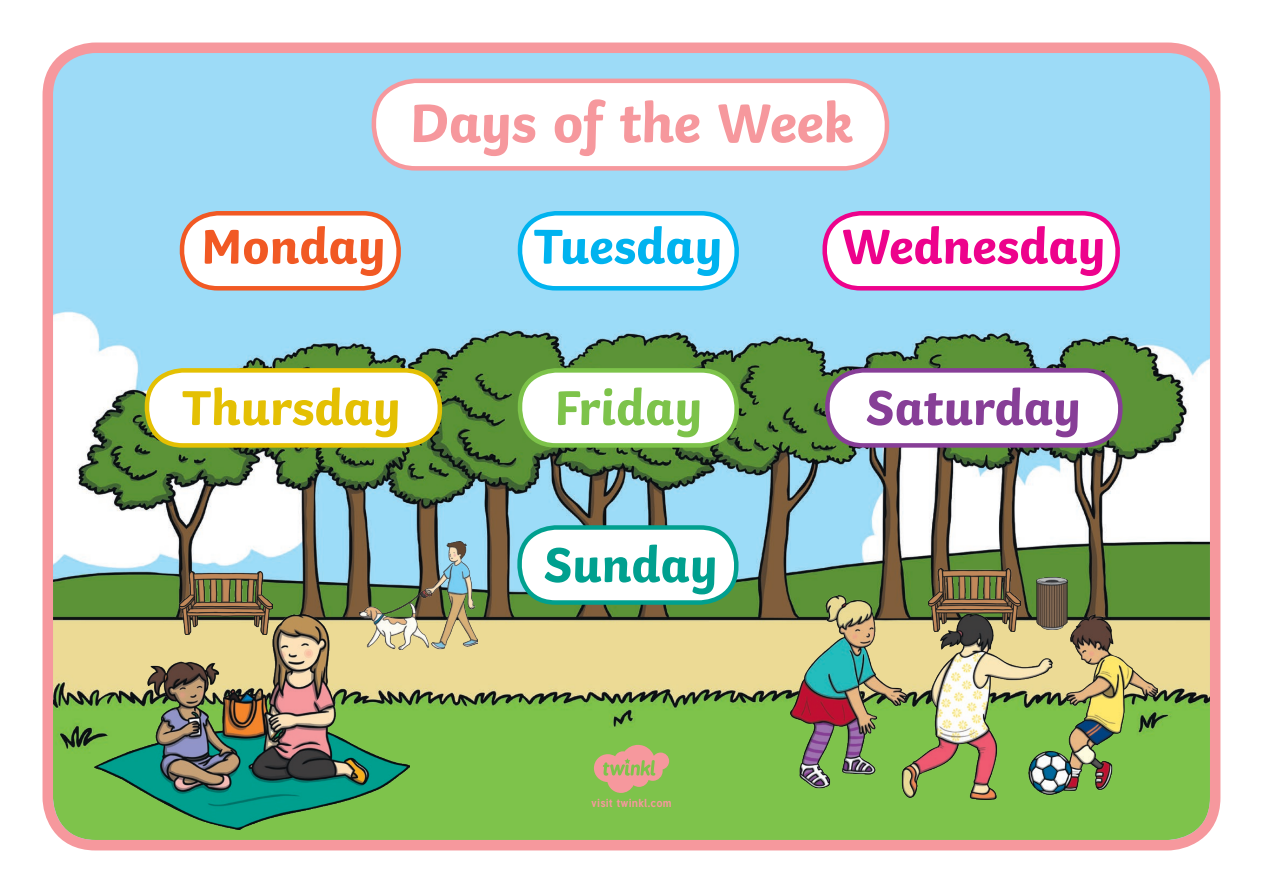
<style>
.page{position:relative;width:1263px;height:893px;background:#fff}
.page>*{position:absolute;margin:0;border:0;box-sizing:border-box;transform-origin:0 0}
.Heading_1{font:700 57px "Twinkl";letter-spacing:-.015em;color:#f6989d}
.Heading_2{font:700 51px "Twinkl";color:#ed028c}
.Heading_2-2{font:700 51px "Twinkl";color:#e4c003}
.Heading_2-3{font:700 51px "Twinkl";color:#873e97}
.Heading_2-4{font:700 51px "Twinkl";color:#00b3ef}
.Heading_2-5{font:700 51px "Twinkl";color:#f15924}
.Heading_2-6{font:700 51px "Twinkl";color:#7dc34a}
.Heading_2-7{font:700 51px "Twinkl";color:#00a08f}
.Logo_URL_-_Colour{font:700 11.4px "Tuffy";letter-spacing:.015em;color:#f6989d}
</style>
<div class="page">
<div style="left:48px;top:48px;width:1167px;height:797px;background:#9ddbf7;border-radius:48px"></div>
<img style="left:54px;top:269px;width:1155px;height:570px">
<div style="left:43px;top:43px;width:1177px;height:807px;border:10px solid #f6989d;border-radius:48px"></div>
<div style="left:374px;top:81px;width:513px;height:87px;background:#fff;border-radius:42px"></div>
<div style="left:372px;top:79px;width:517px;height:92px;border:4px solid #f6989d;border-radius:42px"></div>
<div style="left:182px;top:213px;width:217px;height:75px;background:#fff;border-radius:36px"></div>
<div style="left:180px;top:211px;width:221px;height:80px;border:4px solid #f15924;border-radius:36px"></div>
<div style="left:520px;top:370px;width:217px;height:75px;background:#fff;border-radius:36px"></div>
<div style="left:518px;top:368px;width:221px;height:80px;border:4px solid #7dc34a;border-radius:36px"></div>
<div style="left:520px;top:213px;width:217px;height:75px;background:#fff;border-radius:36px"></div>
<div style="left:518px;top:211px;width:221px;height:80px;border:4px solid #00b3ef;border-radius:36px"></div>
<div style="left:825px;top:213px;width:292px;height:75px;background:#fff;border-radius:36px"></div>
<div style="left:822px;top:211px;width:298px;height:80px;border:4px solid #ed028c;border-radius:36px"></div>
<div style="left:827px;top:370px;width:293px;height:75px;background:#fff;border-radius:36px"></div>
<div style="left:825px;top:368px;width:297px;height:80px;border:4px solid #873e97;border-radius:36px"></div>
<div style="left:147px;top:370px;width:293px;height:75px;background:#fff;border-radius:36px"></div>
<div style="left:145px;top:368px;width:297px;height:80px;border:4px solid #e4c003;border-radius:36px"></div>
<div style="left:520px;top:527px;width:216px;height:75px;background:#fff;border-radius:36px"></div>
<div style="left:517px;top:525px;width:221px;height:80px;border:4px solid #00a08f;border-radius:36px"></div>
<img style="left:790px;top:596px;width:368px;height:203px">
<img style="left:359px;top:542px;width:119px;height:108px">
<img style="left:94px;top:614px;width:315px;height:215px">
<img style="left:1036px;top:577px;width:32px;height:52px">
<img style="left:928px;top:569px;width:93px;height:63px">
<img style="left:180px;top:572px;width:92px;height:63px">
<svg style="left:594px;top:745px;width:75px;height:48px;background:#bfab77"></svg>
<p class="Heading_1" style="left:409px;top:76px;width:445px">Days of the Week</p>
<p class="Heading_2-5" style="left:201px;top:204px;width:186px">Monday</p>
<p class="Heading_2-4" style="left:533px;top:204px;width:191px">Tuesday</p>
<p class="Heading_2" style="left:842px;top:204px;width:265px">Wednesday</p>
<p class="Heading_2-2" style="left:182px;top:366px;width:221px">Thursday</p>
<p class="Heading_2-6" style="left:554px;top:366px;width:150px">Friday</p>
<p class="Heading_2-3" style="left:866px;top:366px;width:217px">Saturday</p>
<p class="Heading_2-7" style="left:543px;top:523px;width:176px">Sunday</p>
<p class="Logo_URL_-_Colour" style="left:591px;top:794px;width:82px">visit twinkl.com</p>
</div>
